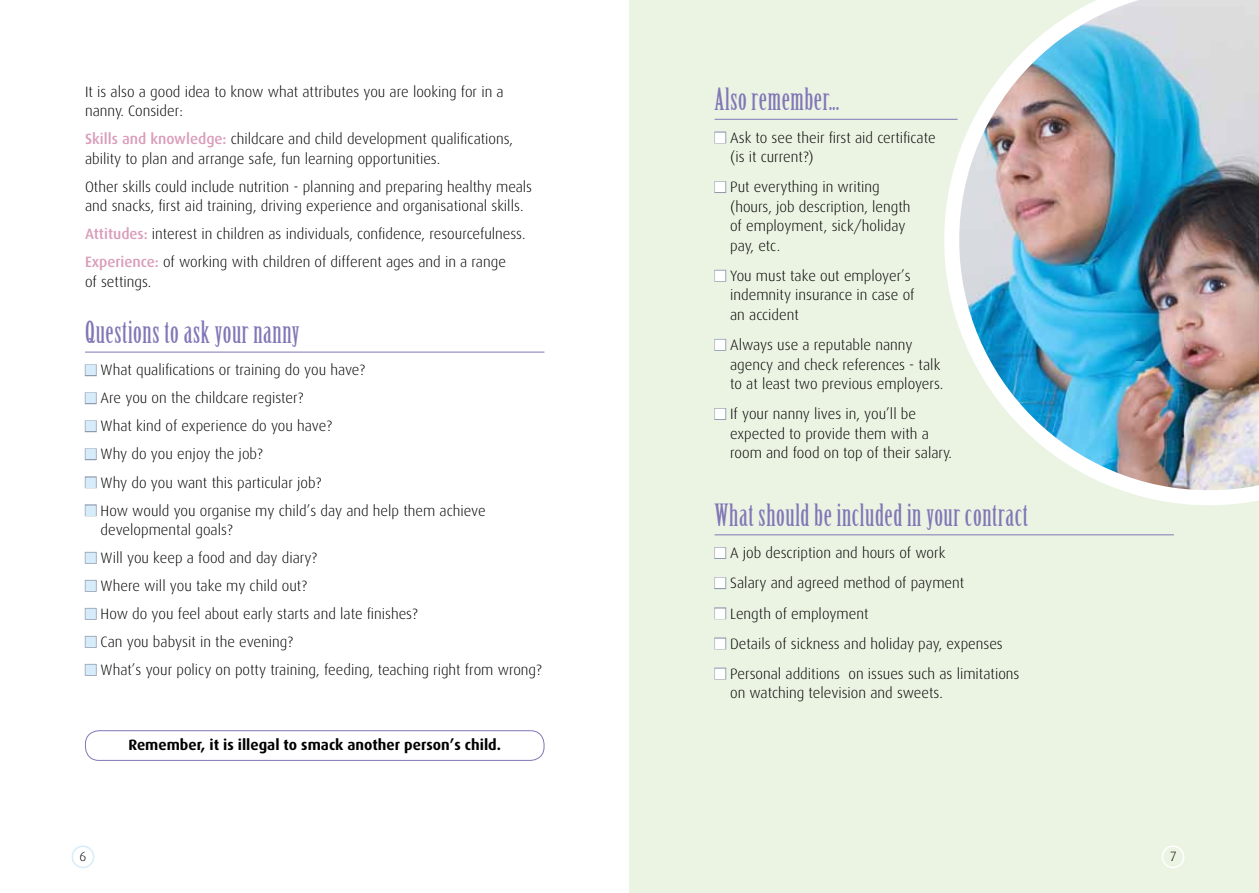
<style>
.page{position:relative;width:1259px;height:893px;background:#fff}
.page>*{position:absolute;margin:0;border:0;box-sizing:border-box;transform-origin:0 0}
.head{font:30px "Birch";letter-spacing:.02em;color:#8177b7}
.t1{font:300 15px/19.5px "Dax";color:#000}
.t2{font:700 15px "Dax";color:#000}
.t3{font:300 13.5px "Dax";color:#000}
.s1{font-weight:500;color:#da9cb9}
.s2{color:#d7ecfa}
.s3{color:#fff}
</style>
<div class="page">
<div style="left:629px;top:0;width:630px;height:893px;background:#ebf4e3"></div>
<hr style="left:85px;top:352px;width:459px;height:1px;background:#8177b7">
<div style="left:85px;top:364px;width:12px;height:12px;border:2px solid #909baf"></div>
<div style="left:85px;top:392px;width:12px;height:12px;border:2px solid #909baf"></div>
<div style="left:85px;top:420px;width:12px;height:12px;border:2px solid #909baf"></div>
<div style="left:85px;top:448px;width:12px;height:12px;border:2px solid #909baf"></div>
<div style="left:85px;top:476px;width:12px;height:12px;border:2px solid #909baf"></div>
<div style="left:85px;top:504px;width:12px;height:12px;border:2px solid #909baf"></div>
<div style="left:85px;top:552px;width:12px;height:12px;border:2px solid #909baf"></div>
<div style="left:85px;top:580px;width:12px;height:12px;border:2px solid #909baf"></div>
<div style="left:85px;top:608px;width:12px;height:12px;border:2px solid #909baf"></div>
<div style="left:85px;top:636px;width:12px;height:12px;border:2px solid #909baf"></div>
<div style="left:85px;top:664px;width:12px;height:12px;border:2px solid #909baf"></div>
<hr style="left:714px;top:119px;width:243px;height:1px;background:#8177b7">
<hr style="left:714px;top:534px;width:460px;height:1px;background:#8177b7">
<div style="left:714px;top:131px;width:12px;height:12px;border:2px solid #909baf"></div>
<div style="left:714px;top:181px;width:12px;height:12px;border:2px solid #909baf"></div>
<div style="left:714px;top:270px;width:12px;height:12px;border:2px solid #909baf"></div>
<div style="left:714px;top:339px;width:12px;height:12px;border:2px solid #909baf"></div>
<div style="left:714px;top:408px;width:12px;height:12px;border:2px solid #909baf"></div>
<div style="left:714px;top:547px;width:12px;height:12px;border:2px solid #909baf"></div>
<div style="left:714px;top:577px;width:12px;height:12px;border:2px solid #909baf"></div>
<div style="left:714px;top:607px;width:12px;height:12px;border:2px solid #909baf"></div>
<div style="left:714px;top:637px;width:12px;height:12px;border:2px solid #909baf"></div>
<div style="left:714px;top:668px;width:12px;height:11px;border:2px solid #909baf"></div>
<div style="left:85px;top:730px;width:459px;height:31px;border:1px solid #8177b7;border-radius:14px"></div>
<img style="left:944px;top:0;width:315px;height:505px">
<div style="left:72px;top:845px;width:22px;height:23px;border:2px solid #d7ecfa;border-radius:50%"></div>
<div style="left:1161px;top:845px;width:23px;height:23px;border:2px solid #fff;border-radius:50%"></div>
<p class="t1" style="left:85px;top:82px;width:420px">It is also a good idea to know what attributes you are looking for in a nanny. Consider:</p>
<p class="t1" style="left:85px;top:129px;width:429px"><span class="s1">Skills and knowledge:</span> childcare and child development qualifications, ability to plan and arrange safe, fun learning opportunities.</p>
<p class="t1" style="left:85px;top:177px;width:448px">Other skills could include nutrition - planning and preparing healthy meals and snacks, first aid training, driving experience and organisational skills.</p>
<p class="t1" style="left:85px;top:224px;width:442px"><span class="s1">Attitudes:</span> interest in children as individuals, confidence, resourcefulness.</p>
<p class="t1" style="left:85px;top:252px;width:422px"><span class="s1">Experience:</span> of working with children of different ages and in a range of settings.</p>
<p class="head" style="left:85px;top:317px;width:216px">Questions to ask your nanny</p>
<p class="t1" style="left:85px;top:361px;width:281px"><span class="s2">■</span> What qualifications or training do you have?</p>
<p class="t1" style="left:85px;top:389px;width:220px"><span class="s2">■</span> Are you on the childcare register?</p>
<p class="t1" style="left:85px;top:417px;width:248px"><span class="s2">■</span> What kind of experience do you have?</p>
<p class="t1" style="left:85px;top:445px;width:179px"><span class="s2">■</span> Why do you enjoy the job?</p>
<p class="t1" style="left:85px;top:473px;width:238px"><span class="s2">■</span> Why do you want this particular job?</p>
<p class="t1" style="left:101px;top:501px;width:387px;text-indent:-16px"><span class="s2">■</span> How would you organise my child’s day and help them achieve developmental goals?</p>
<p class="t1" style="left:85px;top:548px;width:233px"><span class="s2">■</span> Will you keep a food and day diary?</p>
<p class="t1" style="left:85px;top:576px;width:223px"><span class="s2">■</span> Where will you take my child out?</p>
<p class="t1" style="left:85px;top:604px;width:334px"><span class="s2">■</span> How do you feel about early starts and late finishes?</p>
<p class="t1" style="left:85px;top:632px;width:209px"><span class="s2">■</span> Can you babysit in the evening?</p>
<p class="t1" style="left:85px;top:660px;width:458px"><span class="s2">■</span> What’s your policy on potty training, feeding, teaching right from wrong?</p>
<p class="t2" style="left:128px;top:737px;width:374px">Remember, it is illegal to smack another person’s child.</p>
<p class="head" style="left:714px;top:84px;width:126px">Also remember...</p>
<p class="t1" style="left:730px;top:128px;width:207px;text-indent:-16px"><span class="s3">■</span> Ask to see their first aid certificate (is it current?)</p>
<p class="t1" style="left:730px;top:178px;width:182px;text-indent:-16px"><span class="s3">■</span> Put everything in writing (hours, job description, length of employment, sick/holiday pay, etc.</p>
<p class="t1" style="left:730px;top:266px;width:186px;text-indent:-16px"><span class="s3">■</span> You must take out employer’s indemnity insurance in case of an accident</p>
<p class="t1" style="left:730px;top:335px;width:215px;text-indent:-16px"><span class="s3">■</span> Always use a reputable nanny agency and check references - talk to at least two previous employers.</p>
<p class="t1" style="left:730px;top:404px;width:223px;text-indent:-16px"><span class="s3">■</span> If your nanny lives in, you’ll be expected to provide them with a room and food on top of their salary.</p>
<p class="head" style="left:714px;top:499px;width:315px">What should be included in your contract</p>
<p class="t1" style="left:714px;top:543px;width:232px"><span class="s3">■</span> A job description and hours of work</p>
<p class="t1" style="left:714px;top:574px;width:251px"><span class="s3">■</span> Salary and agreed method of payment</p>
<p class="t1" style="left:714px;top:604px;width:155px"><span class="s3">■</span> Length of employment</p>
<p class="t1" style="left:714px;top:634px;width:290px"><span class="s3">■</span> Details of sickness and holiday pay, expenses</p>
<p class="t1" style="left:730px;top:664px;width:291px;text-indent:-16px"><span class="s3">■</span> Personal additions on issues such as limitations on watching television and sweets.</p>
<p class="t3" style="left:80px;top:849px;width:8px">6</p>
<p class="t3" style="left:1169px;top:849px;width:8px">7</p>
</div>
